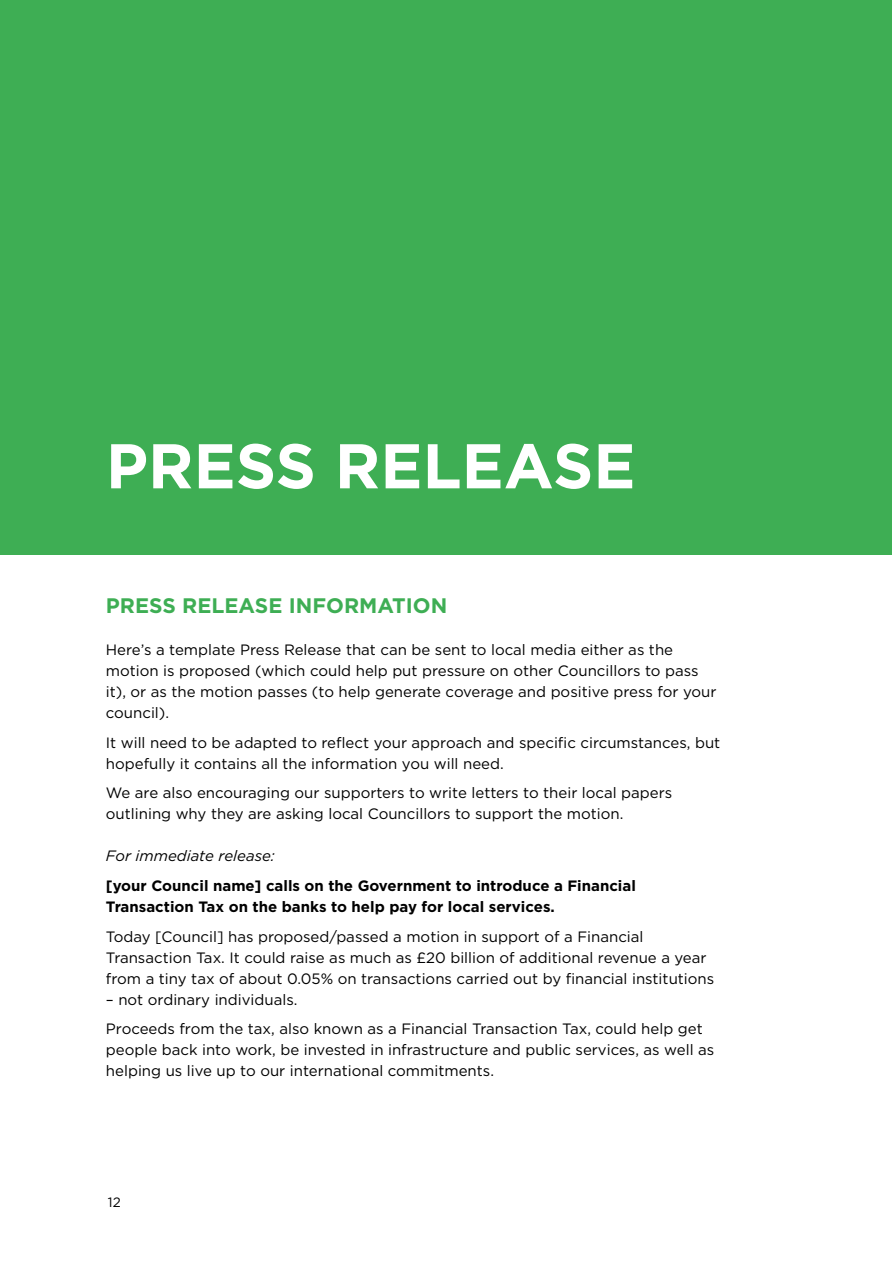
<style>
.page{position:relative;width:892px;height:1263px;background:#fff}
.page>*{position:absolute;margin:0;border:0;box-sizing:border-box;transform-origin:0 0}
.t1{font:700 63px "Gotham";color:#fff}
.t2{font:700 21px "Gotham";color:#3eae54}
.t3{font:15px/21px "Gotham";color:#000001}
.t4{font:700 15px/21px "Gotham";color:#000001}
.t5{font:italic 15px "Gotham";color:#000001}
.t6{font:13.5px "Gotham";color:#000001}
</style>
<div class="page">
<div style="left:0;top:0;width:891px;height:554px;background:#3eae54"></div>
<h1 class="t1" style="left:106px;top:429px;width:531px">PRESS RELEASE</h1>
<h2 class="t2" style="left:106px;top:593px;width:343px">PRESS RELEASE INFORMATION</h2>
<p class="t3" style="left:106px;top:639px;width:612px">Here’s a template Press Release that can be sent to local media either as the motion is proposed (which could help put pressure on other Councillors to pass it), or as the motion passes (to help generate coverage and positive press for your council).</p>
<p class="t3" style="left:106px;top:731px;width:616px">It will need to be adapted to reflect your approach and specific circumstances, but hopefully it contains all the information you will need.</p>
<p class="t3" style="left:106px;top:782px;width:568px">We are also encouraging our supporters to write letters to their local papers outlining why they are asking local Councillors to support the motion.</p>
<p class="t5" style="left:106px;top:848px;width:170px">For immediate release:</p>
<p class="t4" style="left:106px;top:875px;width:531px">[your Council name] calls on the Government to introduce a Financial<br>Transaction Tax on the banks to help pay for local services.</p>
<p class="t3" style="left:106px;top:925px;width:610px">Today [Council] has proposed/passed a motion in support of a Financial<br>Transaction Tax. It could raise as much as £20 billion of additional revenue a year from a tiny tax of about 0.05% on transactions carried out by financial institutions</p>
<p class="t3" style="left:106px;top:984px;width:598px;line-height:29.5px">– not ordinary individuals.<br>Proceeds from the tax, also known as a Financial Transaction Tax, could help get</p>
<p class="t3" style="left:106px;top:1039px;width:609px">people back into work, be invested in infrastructure and public services, as well as helping us live up to our international commitments.</p>
<p class="t6" style="left:108px;top:1194px;width:14px">12</p>
</div>
